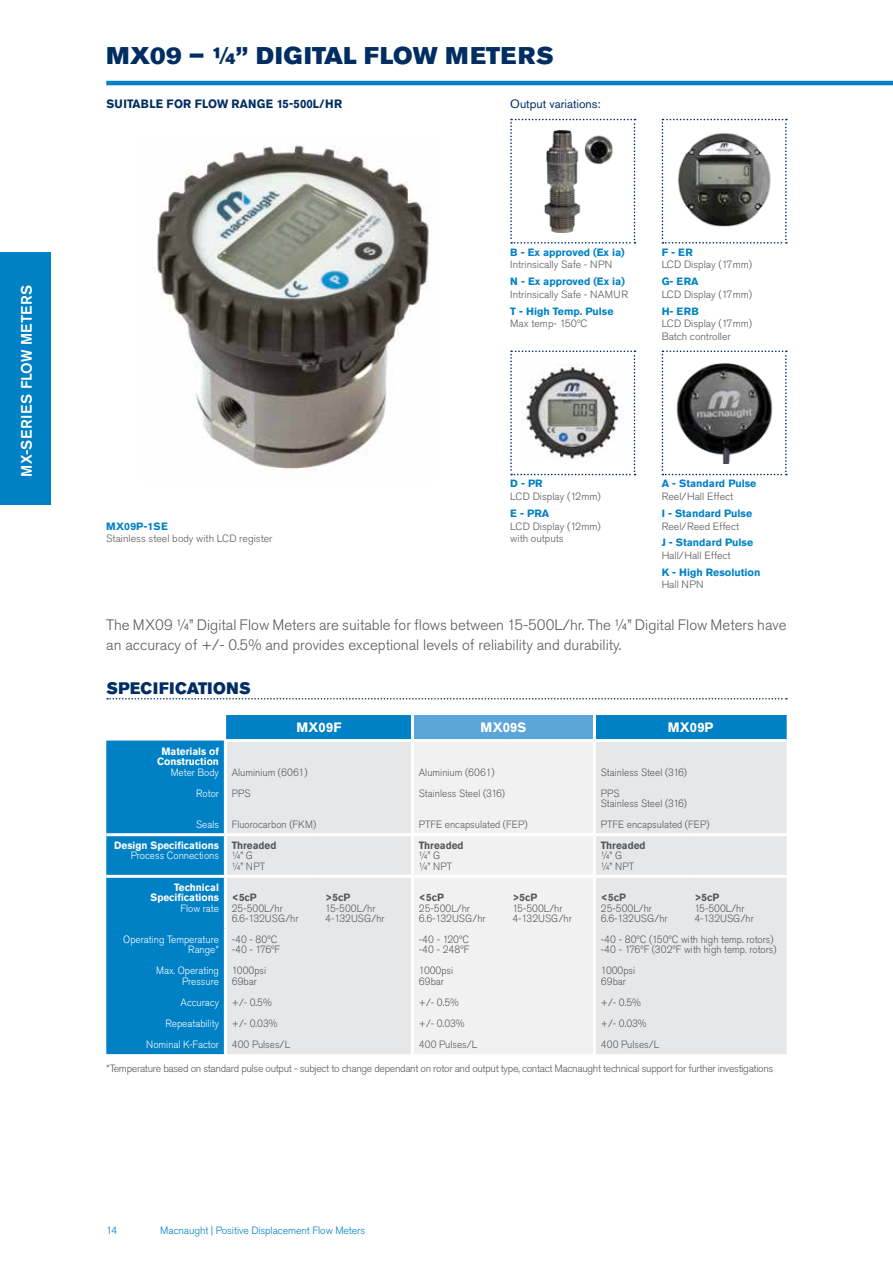
<style>
.page{position:relative;width:893px;height:1263px;background:#fff}
.page>*{position:absolute;margin:0;border:0;box-sizing:border-box;transform-origin:0 0}
.t1{font:24px "Akzidenz Grotesk Pro Super";letter-spacing:.02em;color:#002d62}
.t2{font:16.5px "Akzidenz Grotesk Pro Super";letter-spacing:.04em;color:#002d62;scale:.95 1}
.t3{font:300 15px/19.5px "Akzidenz Grotesk Pro";color:#58595b}
.t4{font:500 15px "Akzidenz Grotesk Pro";letter-spacing:.03em;color:#fff}
.t5{font:700 13.5px "Akzidenz Grotesk Pro";letter-spacing:.015em;color:#fff;scale:.95 1}
.t6{font:700 12px "Akzidenz Grotesk Pro";letter-spacing:.01em;color:#002d62;scale:.95 1}
.t7{font:12px "Akzidenz Grotesk Pro";color:#002d62}
.t8{font:300 10.5px/10.5px "Akzidenz Grotesk Pro";color:#58595b;scale:.95 1}
.t9{font:300 10.5px/12.6px "Akzidenz Grotesk Pro";color:#58595b}
.t10{font:700 10.5px "Akzidenz Grotesk Pro";color:#0081c6}
.t11{font:300 10.5px "Akzidenz Grotesk Pro";letter-spacing:-.03em;color:#58595b}
.t12{font:300 10.5px/21px "Akzidenz Grotesk Pro";color:#fff;text-align:right;scale:.95 1}
.t13{font:700 10.5px/10.5px "Akzidenz Grotesk Pro";color:#fff;text-align:center;scale:.95 1}
.t14{font:700 10.5px "Akzidenz Grotesk Pro";color:#58595b;scale:.95 1}
.t15{font:300 10.5px "Akzidenz Grotesk Pro";letter-spacing:-.01em;color:#0081c6}
</style>
<div class="page">
<hr style="left:106px;top:81px;width:787px;height:4px;background:#0081c6">
<img style="left:157px;top:144px;width:272px;height:325px">
<svg style="left:107px;top:698px;width:680px;height:1px"></svg>
<svg style="left:106px;top:715px;width:681px;height:339px;fill:#0081c6"></svg>
<div style="left:412px;top:715px;width:182px;height:25px;background:#5ca5d9"></div>
<div style="left:227px;top:742px;width:560px;height:312px;background:#e6e7e8"></div>
<div style="left:414px;top:742px;width:179px;height:312px;background:#f1f1f2"></div>
<svg style="left:225px;top:715px;width:1px;height:24px"></svg>
<hr style="left:224px;top:742px;width:3px;height:91px;background:#fff">
<hr style="left:106px;top:833px;width:119px;height:3px;background:#fff">
<hr style="left:225px;top:833px;width:94px;height:3px;background:#fff">
<hr style="left:224px;top:836px;width:3px;height:39px;background:#fff">
<hr style="left:319px;top:833px;width:93px;height:3px;background:#fff">
<hr style="left:412px;top:833px;width:94px;height:3px;background:#fff">
<hr style="left:506px;top:833px;width:88px;height:3px;background:#fff">
<hr style="left:594px;top:833px;width:94px;height:3px;background:#fff">
<hr style="left:688px;top:833px;width:99px;height:3px;background:#fff">
<hr style="left:106px;top:875px;width:119px;height:3px;background:#fff">
<hr style="left:225px;top:875px;width:94px;height:3px;background:#fff">
<hr style="left:224px;top:878px;width:3px;height:50px;background:#fff">
<hr style="left:319px;top:875px;width:93px;height:3px;background:#fff">
<hr style="left:412px;top:875px;width:94px;height:3px;background:#fff">
<hr style="left:506px;top:875px;width:88px;height:3px;background:#fff">
<hr style="left:594px;top:875px;width:94px;height:3px;background:#fff">
<hr style="left:688px;top:875px;width:99px;height:3px;background:#fff">
<hr style="left:224px;top:928px;width:3px;height:126px;background:#fff">
<hr style="left:224px;top:739px;width:95px;height:3px;background:#fff">
<hr style="left:319px;top:739px;width:93px;height:3px;background:#fff">
<hr style="left:412px;top:739px;width:94px;height:3px;background:#fff">
<hr style="left:506px;top:739px;width:88px;height:3px;background:#fff">
<hr style="left:594px;top:739px;width:94px;height:3px;background:#fff">
<hr style="left:688px;top:739px;width:99px;height:3px;background:#fff">
<hr style="left:411px;top:742px;width:3px;height:91px;background:#fff">
<hr style="left:411px;top:836px;width:3px;height:39px;background:#fff">
<hr style="left:411px;top:878px;width:3px;height:50px;background:#fff">
<hr style="left:411px;top:928px;width:3px;height:126px;background:#fff">
<hr style="left:411px;top:715px;width:3px;height:24px;background:#fff">
<hr style="left:593px;top:715px;width:3px;height:24px;background:#fff">
<hr style="left:593px;top:742px;width:3px;height:91px;background:#fff">
<hr style="left:593px;top:836px;width:3px;height:39px;background:#fff">
<hr style="left:593px;top:878px;width:3px;height:50px;background:#fff">
<hr style="left:593px;top:928px;width:3px;height:126px;background:#fff">
<svg style="left:662px;top:350px;width:125px;height:125px"></svg>
<svg style="left:662px;top:119px;width:125px;height:125px"></svg>
<svg style="left:510px;top:119px;width:125px;height:125px"></svg>
<svg style="left:510px;top:350px;width:125px;height:125px"></svg>
<div style="left:0;top:252px;width:50px;height:253px;background:#0081c6"></div>
<h3 class="t4" style="left:17px;top:477px;width:193px;rotate:-90deg">MX-SERIES FLOW METERS</h3>
<h1 class="t1" style="left:106px;top:40px;width:449px">MX09 – ¼” DIGITAL FLOW METERS</h1>
<p class="t6" style="left:106px;top:96px;width:250px">SUITABLE FOR FLOW RANGE 15-500L/HR</p>
<p class="t7" style="left:510px;top:96px;width:92px">Output variations:</p>
<p class="t10" style="left:510px;top:245px;width:116px">B - Ex approved (Ex ia)</p>
<p class="t9" style="left:510px;top:258px;width:104px">Intrinsically Safe - NPN</p>
<p class="t10" style="left:510px;top:275px;width:116px">N - Ex approved (Ex ia)</p>
<p class="t9" style="left:510px;top:288px;width:119px">Intrinsically Safe - NAMUR</p>
<p class="t10" style="left:510px;top:304px;width:105px">T - High Temp. Pulse</p>
<p class="t9" style="left:510px;top:317px;width:79px">Max temp- 150ºC</p>
<p class="t10" style="left:662px;top:245px;width:33px">F - ER</p>
<p class="t9" style="left:662px;top:258px;width:92px">LCD Display (17mm)</p>
<p class="t10" style="left:662px;top:275px;width:38px">G- ERA</p>
<p class="t9" style="left:662px;top:288px;width:92px">LCD Display (17mm)</p>
<p class="t10" style="left:662px;top:304px;width:39px">H- ERB</p>
<p class="t9" style="left:662px;top:317px;width:92px">LCD Display (17mm)<br>Batch controller</p>
<p class="t10" style="left:106px;top:519px;width:63px">MX09P-1SE</p>
<p class="t9" style="left:106px;top:532px;width:168px">Stainless steel body with LCD register</p>
<p class="t10" style="left:510px;top:477px;width:34px">D - PR</p>
<p class="t9" style="left:510px;top:490px;width:92px">LCD Display (12mm)</p>
<p class="t10" style="left:510px;top:506px;width:40px">E - PRA</p>
<p class="t9" style="left:510px;top:520px;width:92px">LCD Display (12mm) with outputs</p>
<p class="t10" style="left:662px;top:477px;width:96px">A - Standard Pulse</p>
<p class="t9" style="left:662px;top:490px;width:73px">Reel/Hall Effect</p>
<p class="t10" style="left:662px;top:506px;width:92px">I - Standard Pulse</p>
<p class="t9" style="left:662px;top:520px;width:79px">Reel/Reed Effect</p>
<p class="t10" style="left:662px;top:536px;width:93px">J - Standard Pulse</p>
<p class="t9" style="left:662px;top:549px;width:70px">Hall/Hall Effect</p>
<p class="t10" style="left:662px;top:565px;width:100px">K - High Resolution</p>
<p class="t9" style="left:662px;top:578px;width:44px">Hall NPN</p>
<h3 class="t3" style="left:106px;top:615px;width:682px">The MX09 ¼” Digital Flow Meters are suitable for flows between 15-500L/hr. The ¼” Digital Flow Meters have an accuracy of +/- 0.5% and provides exceptional levels of reliability and durability.</h3>
<h2 class="t2" style="left:106px;top:677px;width:153px">SPECIFICATIONS</h2>
<p class="t5" style="left:296px;top:718px;width:49px">MX09F</p>
<p class="t5" style="left:481px;top:718px;width:50px">MX09S</p>
<p class="t5" style="left:668px;top:718px;width:50px">MX09P</p>
<p class="t13" style="left:157px;top:746px;width:67px">Materials of<br>Construction</p>
<p class="t12" style="left:171px;top:762px;width:52px">Meter Body<br>Rotor</p>
<p class="t12" style="left:196px;top:814px;width:26px">Seals</p>
<p class="t13" style="left:114px;top:840px;width:112px">Design Specifications</p>
<p class="t12" style="left:131px;top:845px;width:94px">Process Connections</p>
<p class="t13" style="left:150px;top:881px;width:74px;text-align:right">Technical<br>Specifications</p>
<p class="t12" style="left:180px;top:897px;width:42px">Flow rate</p>
<p class="t8" style="left:232px;top:762px;width:81px;line-height:21px">Aluminium (6061)<br>PPS</p>
<p class="t8" style="left:232px;top:819px;width:90px">Fluorocarbon (FKM)</p>
<p class="t14" style="left:232px;top:838px;width:49px">Threaded</p>
<p class="t8" style="left:232px;top:850px;width:37px">¼” G ¼” NPT</p>
<p class="t14" style="left:232px;top:891px;width:28px">&lt;5cP</p>
<p class="t8" style="left:232px;top:903px;width:72px">25-500L/hr<br>6.6-132USG/hr</p>
<p class="t14" style="left:325px;top:891px;width:28px">&gt;5cP</p>
<p class="t8" style="left:325px;top:903px;width:64px">15-500L/hr<br>4-132USG/hr</p>
<p class="t8" style="left:419px;top:762px;width:92px;line-height:21px">Aluminium (6061)<br>Stainless Steel (316)</p>
<p class="t8" style="left:419px;top:819px;width:116px">PTFE encapsulated (FEP)</p>
<p class="t8" style="left:601px;top:762px;width:92px;line-height:21px">Stainless Steel (316)<br>PPS</p>
<p class="t8" style="left:601px;top:793px;width:116px;line-height:21px">Stainless Steel (316)<br>PTFE encapsulated (FEP)</p>
<p class="t14" style="left:419px;top:838px;width:49px">Threaded</p>
<p class="t8" style="left:419px;top:850px;width:37px">¼” G ¼” NPT</p>
<p class="t14" style="left:601px;top:838px;width:49px">Threaded</p>
<p class="t8" style="left:601px;top:850px;width:37px">¼” G ¼” NPT</p>
<p class="t14" style="left:419px;top:891px;width:28px">&lt;5cP</p>
<p class="t8" style="left:419px;top:903px;width:72px">25-500L/hr<br>6.6-132USG/hr</p>
<p class="t14" style="left:512px;top:891px;width:28px">&gt;5cP</p>
<p class="t8" style="left:512px;top:903px;width:64px">15-500L/hr<br>4-132USG/hr</p>
<p class="t14" style="left:601px;top:891px;width:28px">&lt;5cP</p>
<p class="t8" style="left:601px;top:903px;width:72px">25-500L/hr<br>6.6-132USG/hr</p>
<p class="t14" style="left:694px;top:891px;width:28px">&gt;5cP</p>
<p class="t8" style="left:694px;top:903px;width:64px">15-500L/hr<br>4-132USG/hr</p>
<p class="t8" style="left:601px;top:934px;width:187px">-40 - 80ºC (150ºC with high temp. rotors) -40 - 176ºF (302ºF with high temp. rotors)</p>
<p class="t8" style="left:601px;top:965px;width:38px">1000psi<br>69bar</p>
<p class="t8" style="left:601px;top:991px;width:63px;line-height:21px">+/- 0.5%<br>+/- 0.03%<br>400 Pulses/L</p>
<p class="t11" style="left:106px;top:1061px;width:669px">*Temperature based on standard pulse output - subject to change dependant on rotor and output type, contact Macnaught technical support for further investigations</p>
<p class="t12" style="left:123px;top:934px;width:102px;line-height:10.5px">Operating Temperature<br>Range*</p>
<p class="t12" style="left:156px;top:965px;width:68px;line-height:10.5px">Max. Operating<br>Pressure</p>
<p class="t12" style="left:146px;top:991px;width:78px">Accuracy<br>Repeatability<br>Nominal K-Factor</p>
<p class="t8" style="left:232px;top:934px;width:52px">-40 - 80ºC -40 - 176ºF</p>
<p class="t8" style="left:232px;top:965px;width:38px">1000psi<br>69bar</p>
<p class="t8" style="left:232px;top:991px;width:63px;line-height:21px">+/- 0.5%<br>+/- 0.03%<br>400 Pulses/L</p>
<p class="t8" style="left:419px;top:934px;width:55px">-40 - 120ºC -40 - 248ºF</p>
<p class="t8" style="left:419px;top:965px;width:38px">1000psi<br>69bar</p>
<p class="t8" style="left:419px;top:991px;width:63px;line-height:21px">+/- 0.5%<br>+/- 0.03%<br>400 Pulses/L</p>
<p class="t15" style="left:106px;top:1223px;width:12px">14</p>
<p class="t15" style="left:160px;top:1223px;width:206px">Macnaught | Positive Displacement Flow Meters</p>
</div>
